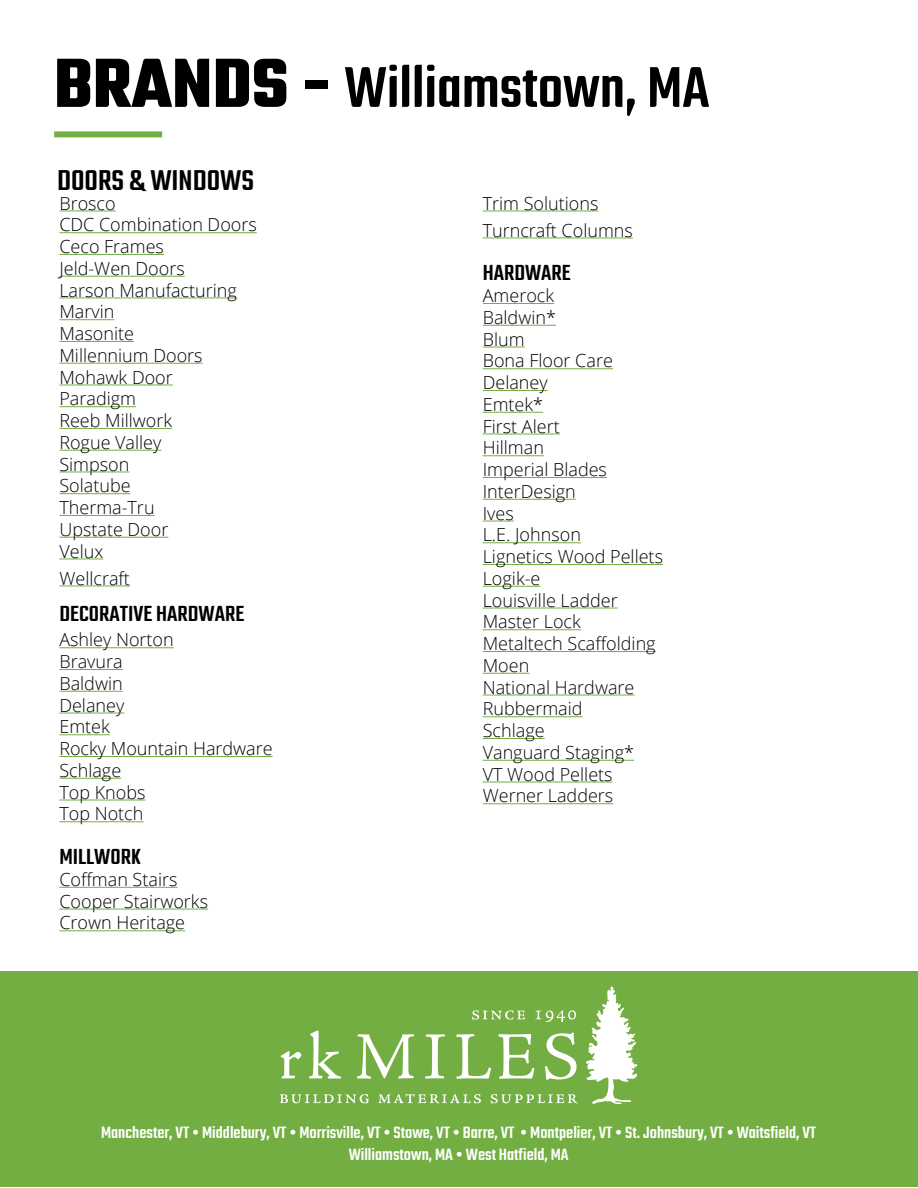
<style>
.page{position:relative;width:918px;height:1188px;background:#fff}
.page>*{position:absolute;margin:0;border:0;box-sizing:border-box;transform-origin:0 0}
.t1{font:500 63px "Industrial";color:#000}
.t2{font:500 31.5px "Industrial";color:#000}
.t3{font:500 24px "Industrial";color:#000}
.t4{font:300 18px/21.8px "Open Sans";color:#000}
.t5{font:500 18px/21.6px "Industrial";color:#fff;text-align:center}
.s1{font-weight:700;font-size:75px}
</style>
<div class="page">
<div style="left:0;top:971px;width:918px;height:216px;background:#73ae43"></div>
<div style="left:54px;top:131px;width:108px;height:6px;background:#73ae43"></div>
<svg style="left:280px;top:1094px;width:89px;height:9px"></svg>
<svg style="left:379px;top:1094px;width:102px;height:9px"></svg>
<svg style="left:491px;top:1094px;width:87px;height:9px"></svg>
<svg style="left:472px;top:1010px;width:53px;height:10px"></svg>
<svg style="left:535px;top:1010px;width:41px;height:12px"></svg>
<svg style="left:281px;top:1051px;width:20px;height:27px"></svg>
<svg style="left:309px;top:1030px;width:32px;height:49px"></svg>
<svg style="left:357px;top:1034px;width:57px;height:45px"></svg>
<svg style="left:425px;top:1034px;width:20px;height:45px"></svg>
<svg style="left:456px;top:1034px;width:35px;height:45px"></svg>
<svg style="left:499px;top:1034px;width:35px;height:45px"></svg>
<svg style="left:545px;top:1033px;width:32px;height:47px"></svg>
<svg style="left:586px;top:987px;width:51px;height:117px"></svg>
<hr style="left:59px;top:211px;width:57px;height:1px;background:#73ae43">
<hr style="left:59px;top:232px;width:198px;height:1px;background:#73ae43">
<hr style="left:59px;top:254px;width:105px;height:1px;background:#73ae43">
<hr style="left:59px;top:276px;width:126px;height:1px;background:#73ae43">
<hr style="left:59px;top:298px;width:178px;height:1px;background:#73ae43">
<hr style="left:59px;top:319px;width:55px;height:1px;background:#73ae43">
<hr style="left:59px;top:341px;width:75px;height:1px;background:#73ae43">
<hr style="left:59px;top:363px;width:144px;height:1px;background:#73ae43">
<hr style="left:59px;top:385px;width:114px;height:1px;background:#73ae43">
<hr style="left:59px;top:406px;width:77px;height:1px;background:#73ae43">
<hr style="left:59px;top:428px;width:113px;height:1px;background:#73ae43">
<hr style="left:59px;top:450px;width:102px;height:1px;background:#73ae43">
<hr style="left:59px;top:472px;width:70px;height:1px;background:#73ae43">
<hr style="left:59px;top:493px;width:72px;height:1px;background:#73ae43">
<hr style="left:59px;top:515px;width:96px;height:1px;background:#73ae43">
<hr style="left:59px;top:537px;width:109px;height:1px;background:#73ae43">
<hr style="left:59px;top:559px;width:44px;height:1px;background:#73ae43">
<hr style="left:59px;top:586px;width:71px;height:1px;background:#73ae43">
<hr style="left:59px;top:647px;width:115px;height:1px;background:#73ae43">
<hr style="left:59px;top:669px;width:64px;height:1px;background:#73ae43">
<hr style="left:59px;top:691px;width:64px;height:1px;background:#73ae43">
<hr style="left:59px;top:713px;width:65px;height:1px;background:#73ae43">
<hr style="left:59px;top:734px;width:51px;height:1px;background:#73ae43">
<hr style="left:59px;top:756px;width:214px;height:1px;background:#73ae43">
<hr style="left:59px;top:778px;width:62px;height:1px;background:#73ae43">
<hr style="left:59px;top:800px;width:86px;height:1px;background:#73ae43">
<hr style="left:59px;top:821px;width:84px;height:1px;background:#73ae43">
<hr style="left:59px;top:887px;width:118px;height:1px;background:#73ae43">
<hr style="left:59px;top:909px;width:149px;height:1px;background:#73ae43">
<hr style="left:59px;top:930px;width:126px;height:1px;background:#73ae43">
<hr style="left:483px;top:211px;width:116px;height:1px;background:#73ae43">
<hr style="left:483px;top:238px;width:150px;height:1px;background:#73ae43">
<hr style="left:483px;top:303px;width:71px;height:1px;background:#73ae43">
<hr style="left:483px;top:325px;width:73px;height:1px;background:#73ae43">
<hr style="left:483px;top:347px;width:42px;height:1px;background:#73ae43">
<hr style="left:483px;top:368px;width:130px;height:1px;background:#73ae43">
<hr style="left:483px;top:390px;width:65px;height:1px;background:#73ae43">
<hr style="left:483px;top:412px;width:60px;height:1px;background:#73ae43">
<hr style="left:483px;top:434px;width:77px;height:1px;background:#73ae43">
<hr style="left:483px;top:455px;width:61px;height:1px;background:#73ae43">
<hr style="left:483px;top:477px;width:124px;height:1px;background:#73ae43">
<hr style="left:483px;top:499px;width:93px;height:1px;background:#73ae43">
<hr style="left:483px;top:521px;width:31px;height:1px;background:#73ae43">
<hr style="left:483px;top:542px;width:98px;height:1px;background:#73ae43">
<hr style="left:483px;top:564px;width:180px;height:1px;background:#73ae43">
<hr style="left:483px;top:586px;width:57px;height:1px;background:#73ae43">
<hr style="left:483px;top:608px;width:135px;height:1px;background:#73ae43">
<hr style="left:483px;top:629px;width:98px;height:1px;background:#73ae43">
<hr style="left:483px;top:651px;width:173px;height:1px;background:#73ae43">
<hr style="left:483px;top:673px;width:46px;height:1px;background:#73ae43">
<hr style="left:483px;top:695px;width:151px;height:1px;background:#73ae43">
<hr style="left:483px;top:716px;width:100px;height:1px;background:#73ae43">
<hr style="left:483px;top:738px;width:62px;height:1px;background:#73ae43">
<hr style="left:483px;top:760px;width:151px;height:1px;background:#73ae43">
<hr style="left:483px;top:782px;width:130px;height:1px;background:#73ae43">
<hr style="left:483px;top:803px;width:130px;height:1px;background:#73ae43">
<h1 class="t1" style="left:54px;top:63px;width:657px"><span class="s1">BRANDS -</span> Williamstown, MA</h1>
<h2 class="t2" style="left:57px;top:168px;width:199px">DOORS &amp; WINDOWS</h2>
<p class="t4" style="left:59px;top:194px;width:199px">Brosco<br>CDC Combination Doors<br>Ceco Frames<br>Jeld-Wen Doors<br>Larson Manufacturing<br>Marvin<br>Masonite<br>Millennium Doors<br>Mohawk Door<br>Paradigm<br>Reeb Millwork<br>Rogue Valley<br>Simpson<br>Solatube<br>Therma-Tru<br>Upstate Door<br>Velux</p>
<p class="t4" style="left:59px;top:569px;width:72px">Wellcraft</p>
<h3 class="t3" style="left:59px;top:604px;width:187px">DECORATIVE HARDWARE</h3>
<p class="t4" style="left:59px;top:631px;width:215px">Ashley Norton<br>Bravura<br>Baldwin<br>Delaney<br>Emtek<br>Rocky Mountain Hardware<br>Schlage<br>Top Knobs<br>Top Notch</p>
<h3 class="t3" style="left:59px;top:847px;width:83px">MILLWORK</h3>
<p class="t4" style="left:59px;top:868px;width:150px">Coffman Stairs<br>Cooper Stairworks<br>Crown Heritage</p>
<p class="t4" style="left:483px;top:191px;width:152px;line-height:27px">Trim Solutions<br>Turncraft Columns</p>
<h3 class="t3" style="left:483px;top:264px;width:90px">HARDWARE</h3>
<p class="t4" style="left:483px;top:287px;width:182px">Amerock<br>Baldwin*<br>Blum<br>Bona Floor Care<br>Delaney<br>Emtek*<br>First Alert<br>Hillman<br>Imperial Blades<br>InterDesign<br>Ives<br>L.E. Johnson<br>Lignetics Wood Pellets<br>Logik-e<br>Louisville Ladder<br>Master Lock<br>Metaltech Scaffolding<br>Moen<br>National Hardware<br>Rubbermaid<br>Schlage<br>Vanguard Staging*<br>VT Wood Pellets<br>Werner Ladders</p>
<p class="t5" style="left:101px;top:1122px;width:717px">Manchester, VT • Middlebury, VT • Morrisville, VT • Stowe, VT • Barre, VT • Montpelier, VT • St. Johnsbury, VT • Waitsfield, VT<br>Williamstown, MA • West Hatfield, MA</p>
</div>
